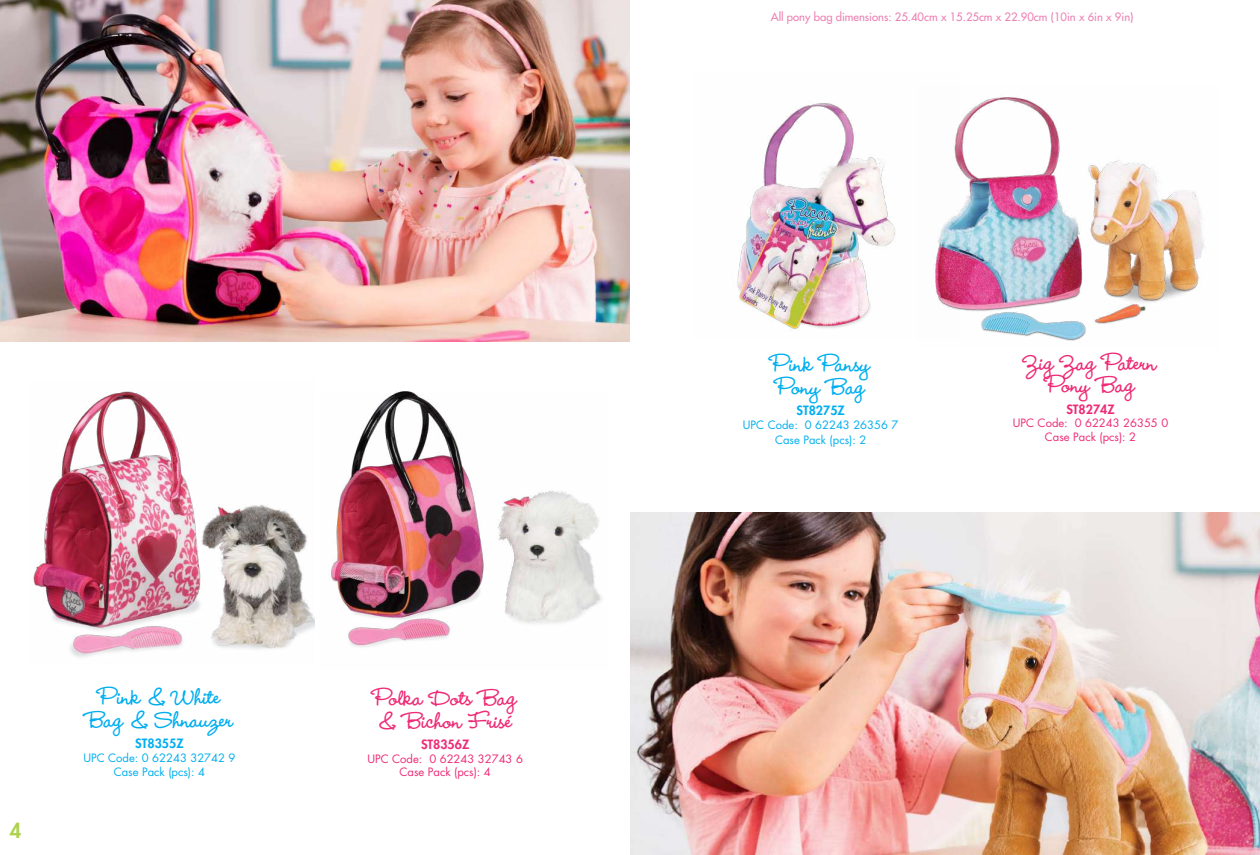
<style>
.page{position:relative;width:1260px;height:855px;background:#fff}
.page>*{position:absolute;margin:0;border:0;box-sizing:border-box;transform-origin:0 0}
.t1{font:700 27.5px/22.5px "Wendy";color:#ee2b76}
.t2{font:700 27.5px/22.5px "Wendy";color:#00aeef;text-align:center}
.t3{font:800 20px "Futura";color:#add24b}
.t4{font:800 12.5px "Futura";color:#00aeef}
.t5{font:800 12.5px "Futura";color:#ee2b76}
.t6{font:11.25px/13.8px "Futura";color:#00aeef;text-align:center}
.t7{font:11.25px/13.8px "Futura";color:#ee2b76;text-align:center}
.t8{font:11.25px "Futura";color:#ec80b3}
</style>
<div class="page">
<img style="left:0;top:0;width:630px;height:342px">
<img style="left:331px;top:391px;width:271px;height:256px">
<img style="left:33px;top:391px;width:282px;height:267px">
<img style="left:630px;top:512px;width:630px;height:342px">
<img style="left:959px;top:97px;width:245px;height:244px">
<img style="left:737px;top:103px;width:222px;height:228px">
<h2 class="t3" style="left:10px;top:817px;width:13px">4</h2>
<h1 class="t2" style="left:86px;top:687px;width:149px">Pink &amp; White<br>Bag &amp; Shnauzer</h1>
<p class="t4" style="left:135px;top:735px;width:50px">ST8355Z</p>
<p class="t6" style="left:83px;top:751px;width:154px">UPC Code: 0 62243 32742 9<br>Case Pack (pcs): 4</p>
<h1 class="t1" style="left:373px;top:687px;width:145px">Polka Dots Bag &amp; Bichon Frisé</h1>
<p class="t5" style="left:421px;top:736px;width:50px">ST8356Z</p>
<p class="t7" style="left:367px;top:751px;width:157px">UPC Code: 0 62243 32743 6<br>Case Pack (pcs): 4</p>
<p class="t8" style="left:771px;top:10px;width:364px">All pony bag dimensions: 25.40cm x 15.25cm x 22.90cm (10in x 6in x 9in)</p>
<h1 class="t2" style="left:771px;top:354px;width:101px;text-align:left">Pink Pansy<br>Pony Bag</h1>
<p class="t4" style="left:797px;top:402px;width:50px">ST8275Z</p>
<p class="t6" style="left:743px;top:417px;width:157px;line-height:15px">UPC Code: 0 62243 26356 7<br>Case Pack (pcs): 2</p>
<h1 class="t1" style="left:1024px;top:352px;width:134px;text-align:center">Zig Zag Patern<br>Pony Bag</h1>
<p class="t5" style="left:1066px;top:401px;width:50px">ST8274Z</p>
<p class="t7" style="left:1013px;top:416px;width:157px">UPC Code: 0 62243 26355 0<br>Case Pack (pcs): 2</p>
</div>
